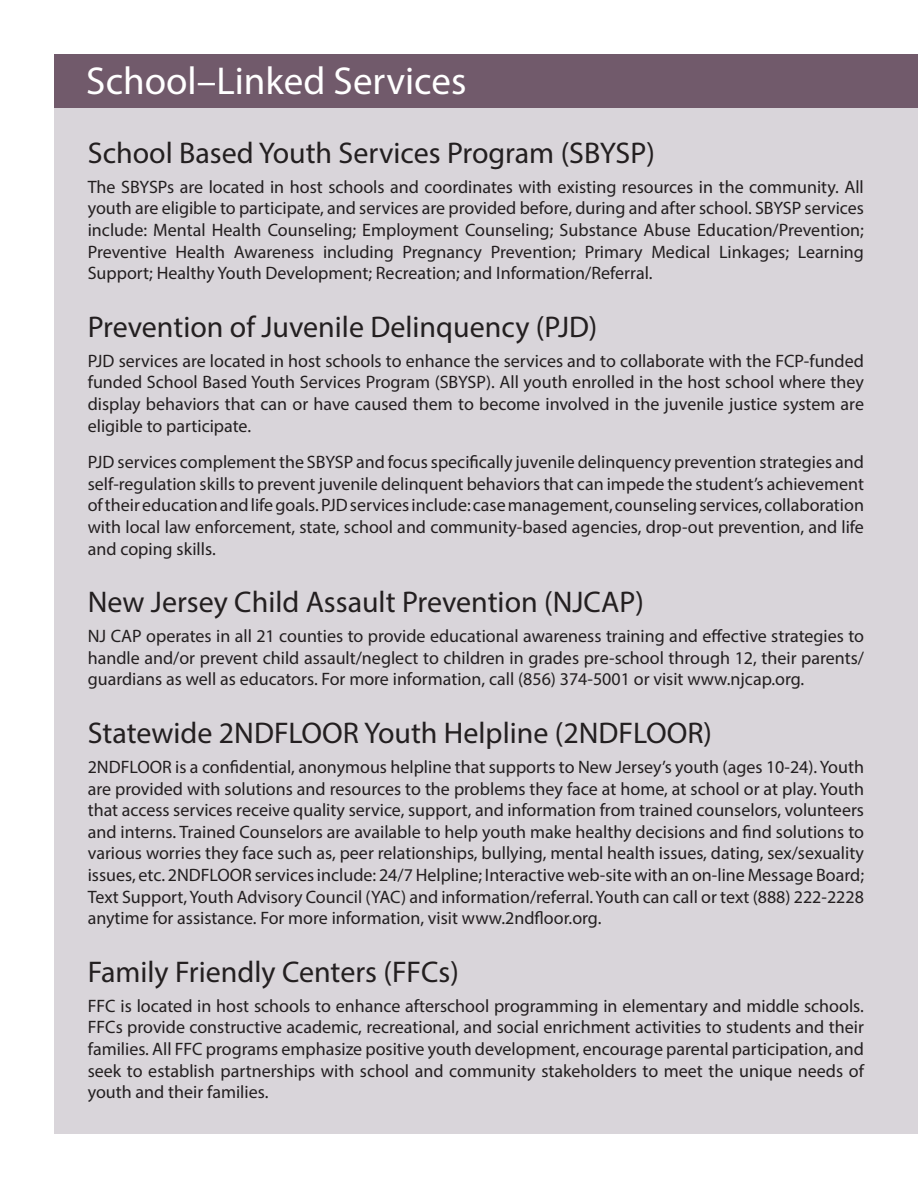
<style>
.page{position:relative;width:918px;height:1188px;background:#fff}
.page>*{position:absolute;margin:0;border:0;box-sizing:border-box;transform-origin:0 0}
.t1{font:39px "Myriad Pro";color:#fff}
.t2{font:30px "Myriad Pro";color:#231f20}
.t3{font:18px/21.6px "Myriad Pro";color:#231f20;text-align:justify}
</style>
<div class="page">
<div style="left:54px;top:103px;width:864px;height:1031px;background:#d9d5da"></div>
<div style="left:54px;top:54px;width:864px;height:54px;background:#715a6b"></div>
<h1 class="t1" style="left:86px;top:57px;width:382px">School–Linked Services</h1>
<h2 class="t2" style="left:88px;top:134px;width:569px">School Based Youth Services Program (SBYSP)</h2>
<p class="t3" style="left:88px;top:176px;width:778px">The SBYSPs are located in host schools and coordinates with existing resources in the community. All youth are eligible to participate, and services are provided before, during and after school. SBYSP services include: Mental Health Counseling; Employment Counseling; Substance Abuse Education/Prevention; Preventive Health Awareness including Pregnancy Prevention; Primary Medical Linkages; Learning Support; Healthy Youth Development; Recreation; and Information/Referral.</p>
<h2 class="t2" style="left:88px;top:308px;width:511px">Prevention of Juvenile Delinquency (PJD)</h2>
<p class="t3" style="left:88px;top:350px;width:778px">PJD services are located in host schools to enhance the services and to collaborate with the FCP-funded funded School Based Youth Services Program (SBYSP). All youth enrolled in the host school where they display behaviors that can or have caused them to become involved in the juvenile justice system are eligible to participate.</p>
<p class="t3" style="left:88px;top:451px;width:778px">PJD services complement the SBYSP and focus specifically juvenile delinquency prevention strategies and self-regulation skills to prevent juvenile delinquent behaviors that can impede the student’s achievement of their education and life goals. PJD services include: case management, counseling services, collaboration with local law enforcement, state, school and community-based agencies, drop-out prevention, and life and coping skills.</p>
<h2 class="t2" style="left:88px;top:584px;width:558px">New Jersey Child Assault Prevention (NJCAP)</h2>
<p class="t3" style="left:88px;top:625px;width:778px">NJ CAP operates in all 21 counties to provide educational awareness training and effective strategies to handle and/or prevent child assault/neglect to children in grades pre-school through 12, their parents/ guardians as well as educators. For more information, call (856) 374-5001 or visit www.njcap.org.</p>
<h2 class="t2" style="left:88px;top:714px;width:626px">Statewide 2NDFLOOR Youth Helpline (2NDFLOOR)</h2>
<p class="t3" style="left:88px;top:756px;width:778px">2NDFLOOR is a confidential, anonymous helpline that supports to New Jersey’s youth (ages 10-24). Youth are provided with solutions and resources to the problems they face at home, at school or at play. Youth that access services receive quality service, support, and information from trained counselors, volunteers and interns. Trained Counselors are available to help youth make healthy decisions and find solutions to various worries they face such as, peer relationships, bullying, mental health issues, dating, sex/sexuality issues, etc. 2NDFLOOR services include: 24/7 Helpline; Interactive web-site with an on-line Message Board; Text Support, Youth Advisory Council (YAC) and information/referral. Youth can call or text (888) 222-2228 anytime for assistance. For more information, visit www.2ndfloor.org.</p>
<h2 class="t2" style="left:88px;top:953px;width:373px">Family Friendly Centers (FFCs)</h2>
<p class="t3" style="left:88px;top:995px;width:778px">FFC is located in host schools to enhance afterschool programming in elementary and middle schools.<br>FFCs provide constructive academic, recreational, and social enrichment activities to students and their families. All FFC programs emphasize positive youth development, encourage parental participation, and seek to establish partnerships with school and community stakeholders to meet the unique needs of youth and their families.</p>
</div>
